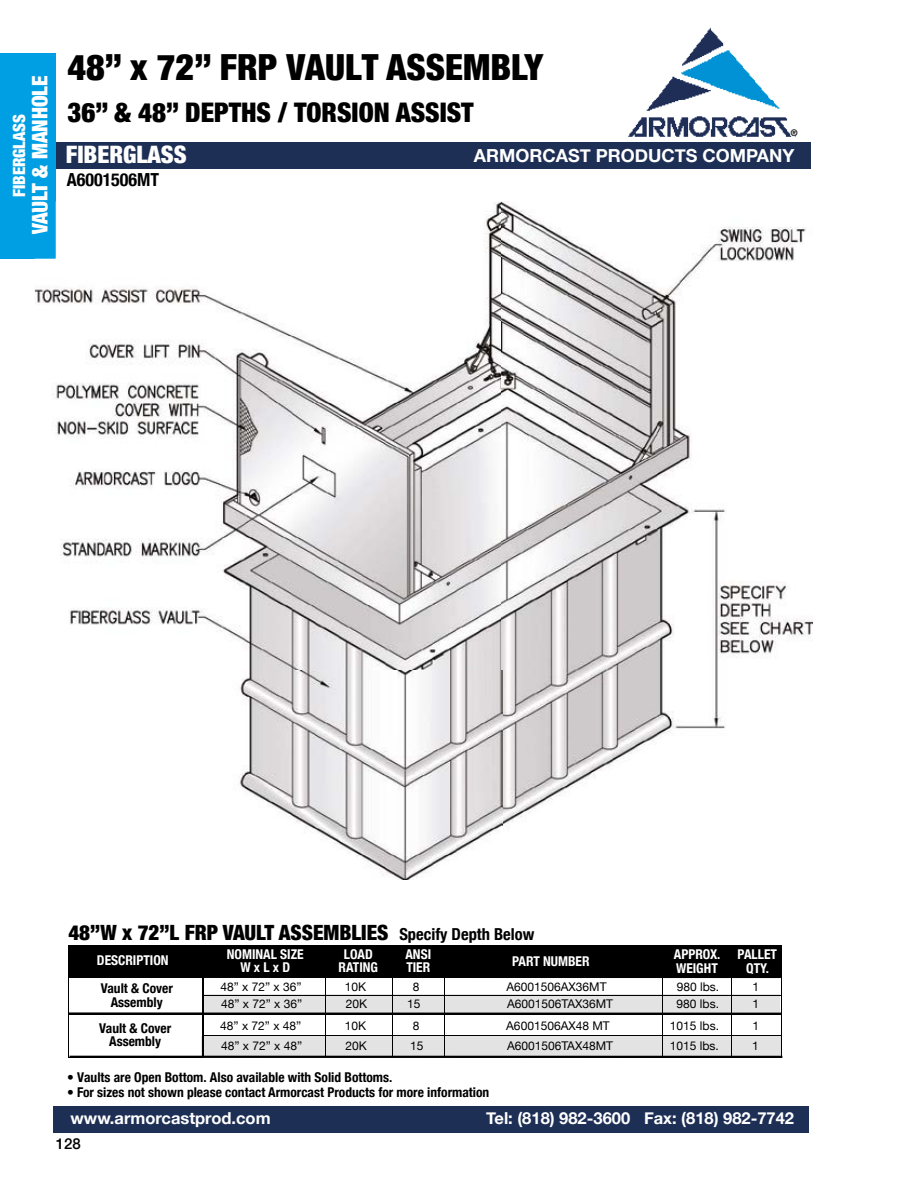
<style>
.page{position:relative;width:918px;height:1188px;background:#fff}
.page>*{position:absolute;margin:0;border:0;box-sizing:border-box;transform-origin:0 0}
.t1{font:900 condensed 36px "Helvetica Neue";color:#000}
.t2{font:900 condensed 27px "Helvetica Neue";color:#000}
.t3{font:900 condensed 24px "Helvetica Neue";color:#fff}
.t4{font:900 condensed 21.45px "Helvetica Neue";color:#fff}
.t5{font:900 condensed 21px "Helvetica Neue";color:#000}
.t6{font:700 18px "Helvetica Neue";color:#fff}
.t7{font:700 condensed 18px "Helvetica Neue";color:#000}
.t8{font:900 condensed 16.8px "Helvetica Neue";color:#fff}
.t9{font:700 16.5px "Helvetica Neue";color:#fff}
.t10{font:500 15px "Helvetica Neue";color:#000}
.t11{font:700 condensed 13.5px/13.5px "Helvetica Neue";color:#000;text-align:center}
.t12{font:700 condensed 13.5px/13.5px "Helvetica Neue";color:#fff;text-align:center}
.t13{font:12px "Helvetica Neue";color:#000}
.t14{font:700 9.15px "Helvetica Neue";color:#000;scale:.94 1}
.s1{font-weight:700;font-size:16.5px}
</style>
<div class="page">
<div style="left:55px;top:142px;width:755px;height:26px;background:#1e2f56"></div>
<div style="left:53px;top:1107px;width:756px;height:26px;background:#1e2f56"></div>
<img style="left:628px;top:27px;width:168px;height:110px">
<div style="left:790px;top:131px;width:7px;height:6px;background:#fff;border-radius:50%"></div>
<div style="left:0;top:53px;width:55px;height:205px;background:#009fe3"></div>
<div style="left:202px;top:1036px;width:580px;height:20px;background:#e3e3e3"></div>
<hr style="left:68px;top:978px;width:1px;height:36px;background:#000">
<hr style="left:202px;top:978px;width:1px;height:36px;background:#000">
<hr style="left:68px;top:1014px;width:1px;height:43px;background:#000">
<hr style="left:202px;top:1014px;width:1px;height:43px;background:#000">
<hr style="left:68px;top:1057px;width:135px;height:1px;background:#000">
<div style="left:203px;top:994px;width:577px;height:18px;background:#e3e3e3"></div>
<hr style="left:68px;top:1012px;width:713px;height:3px;background:#000">
<hr style="left:68px;top:976px;width:713px;height:2px;background:#000">
<div style="left:68px;top:945px;width:135px;height:31px;background:#000"></div>
<div style="left:202px;top:945px;width:580px;height:32px;background:#000"></div>
<hr style="left:203px;top:995px;width:122px;height:1px;background:#000">
<hr style="left:325px;top:995px;width:68px;height:1px;background:#000">
<hr style="left:393px;top:995px;width:52px;height:1px;background:#000">
<hr style="left:445px;top:995px;width:217px;height:1px;background:#000">
<hr style="left:662px;top:995px;width:69px;height:1px;background:#000">
<hr style="left:731px;top:995px;width:51px;height:1px;background:#000">
<hr style="left:203px;top:1035px;width:122px;height:1px;background:#000">
<svg style="left:203px;top:978px;width:1px;height:78px"></svg>
<hr style="left:325px;top:1035px;width:68px;height:1px;background:#000">
<svg style="left:325px;top:978px;width:1px;height:78px"></svg>
<hr style="left:393px;top:1035px;width:52px;height:1px;background:#000">
<svg style="left:392px;top:978px;width:1px;height:78px"></svg>
<hr style="left:445px;top:1035px;width:217px;height:1px;background:#000">
<hr style="left:662px;top:1035px;width:69px;height:1px;background:#000">
<svg style="left:662px;top:978px;width:1px;height:78px"></svg>
<hr style="left:731px;top:1035px;width:51px;height:1px;background:#000">
<svg style="left:731px;top:978px;width:1px;height:78px"></svg>
<svg style="left:781px;top:977px;width:1px;height:79px"></svg>
<hr style="left:70px;top:1056px;width:712px;height:2px;background:#000">
<img style="left:35px;top:202px;width:778px;height:678px">
<img style="left:35px;top:202px;width:20px;height:56px">
<img style="left:35px;top:202px;width:13px;height:32px">
<h3 class="t4" style="left:27px;top:234px;width:160px;rotate:-90deg">VAULT &amp; MANHOLE</h3>
<p class="t8" style="left:9px;top:197px;width:85px;rotate:-90deg">FIBERGLASS</p>
<h1 class="t1" style="left:67px;top:45px;width:477px">48” x 72” FRP VAULT ASSEMBLY</h1>
<h2 class="t2" style="left:67px;top:96px;width:408px">36” &amp; 48” DEPTHS / TORSION ASSIST</h2>
<p class="t14" style="left:791px;top:127px;width:9px">®</p>
<h3 class="t3" style="left:66px;top:140px;width:122px">FIBERGLASS</h3>
<h3 class="t7" style="left:67px;top:169px;width:94px">A6001506MT</h3>
<h3 class="t6" style="left:474px;top:144px;width:322px">ARMORCAST PRODUCTS COMPANY</h3>
<h3 class="t5" style="left:68px;top:920px;width:468px">48”W x 72”L FRP VAULT ASSEMBLIES <span class="s1">Specify Depth Below</span></h3>
<p class="t13" style="left:220px;top:979px;width:83px">48” x 72” x 36”</p>
<p class="t13" style="left:345px;top:979px;width:23px">10K</p>
<p class="t13" style="left:413px;top:979px;width:8px">8</p>
<p class="t13" style="left:506px;top:979px;width:102px">A6001506AX36MT</p>
<p class="t13" style="left:677px;top:979px;width:44px">980 lbs.</p>
<p class="t13" style="left:753px;top:979px;width:8px">1</p>
<p class="t13" style="left:221px;top:997px;width:83px">48” x 72” x 36”</p>
<p class="t13" style="left:346px;top:997px;width:23px">20K</p>
<p class="t13" style="left:407px;top:997px;width:15px">15</p>
<p class="t13" style="left:507px;top:997px;width:108px">A6001506TAX36MT</p>
<p class="t13" style="left:677px;top:997px;width:44px">980 lbs.</p>
<p class="t13" style="left:752px;top:997px;width:8px">1</p>
<p class="t11" style="left:99px;top:1021px;width:74px">Vault &amp; Cover<br>Assembly</p>
<p class="t13" style="left:220px;top:1018px;width:83px">48” x 72” x 48”</p>
<p class="t13" style="left:345px;top:1018px;width:23px">10K</p>
<p class="t13" style="left:413px;top:1018px;width:8px">8</p>
<p class="t13" style="left:506px;top:1018px;width:105px">A6001506AX48 MT</p>
<p class="t13" style="left:670px;top:1018px;width:51px">1015 lbs.</p>
<p class="t13" style="left:752px;top:1018px;width:8px">1</p>
<p class="t12" style="left:227px;top:947px;width:78px">NOMINAL SIZE<br>W x L x D</p>
<p class="t12" style="left:339px;top:947px;width:41px">LOAD<br>RATING</p>
<p class="t12" style="left:405px;top:947px;width:27px;text-align:left">ANSI<br>TIER</p>
<p class="t12" style="left:674px;top:947px;width:48px;text-align:left">APPROX.<br>WEIGHT</p>
<p class="t12" style="left:738px;top:947px;width:41px">PALLET<br>QTY.</p>
<p class="t12" style="left:97px;top:953px;width:73px">DESCRIPTION</p>
<p class="t11" style="left:101px;top:981px;width:74px">Vault &amp; Cover<br>Assembly</p>
<p class="t12" style="left:512px;top:954px;width:79px">PART NUMBER</p>
<p class="t13" style="left:221px;top:1039px;width:83px">48” x 72” x 48”</p>
<p class="t13" style="left:346px;top:1039px;width:23px">20K</p>
<p class="t13" style="left:410px;top:1039px;width:15px">15</p>
<p class="t13" style="left:507px;top:1039px;width:108px">A6001506TAX48MT</p>
<p class="t13" style="left:670px;top:1039px;width:51px">1015 lbs.</p>
<p class="t13" style="left:752px;top:1039px;width:8px">1</p>
<p class="t11" style="left:67px;top:1071px;width:327px">• Vaults are Open Bottom. Also available with Solid Bottoms.</p>
<p class="t11" style="left:67px;top:1086px;width:424px">• For sizes not shown please contact Armorcast Products for more information</p>
<p class="t9" style="left:71px;top:1108px;width:202px">www.armorcastprod.com</p>
<p class="t9" style="left:486px;top:1108px;width:309px">Tel: (818) 982-3600 Fax: (818) 982-7742</p>
<p class="t10" style="left:56px;top:1134px;width:27px">128</p>
</div>
